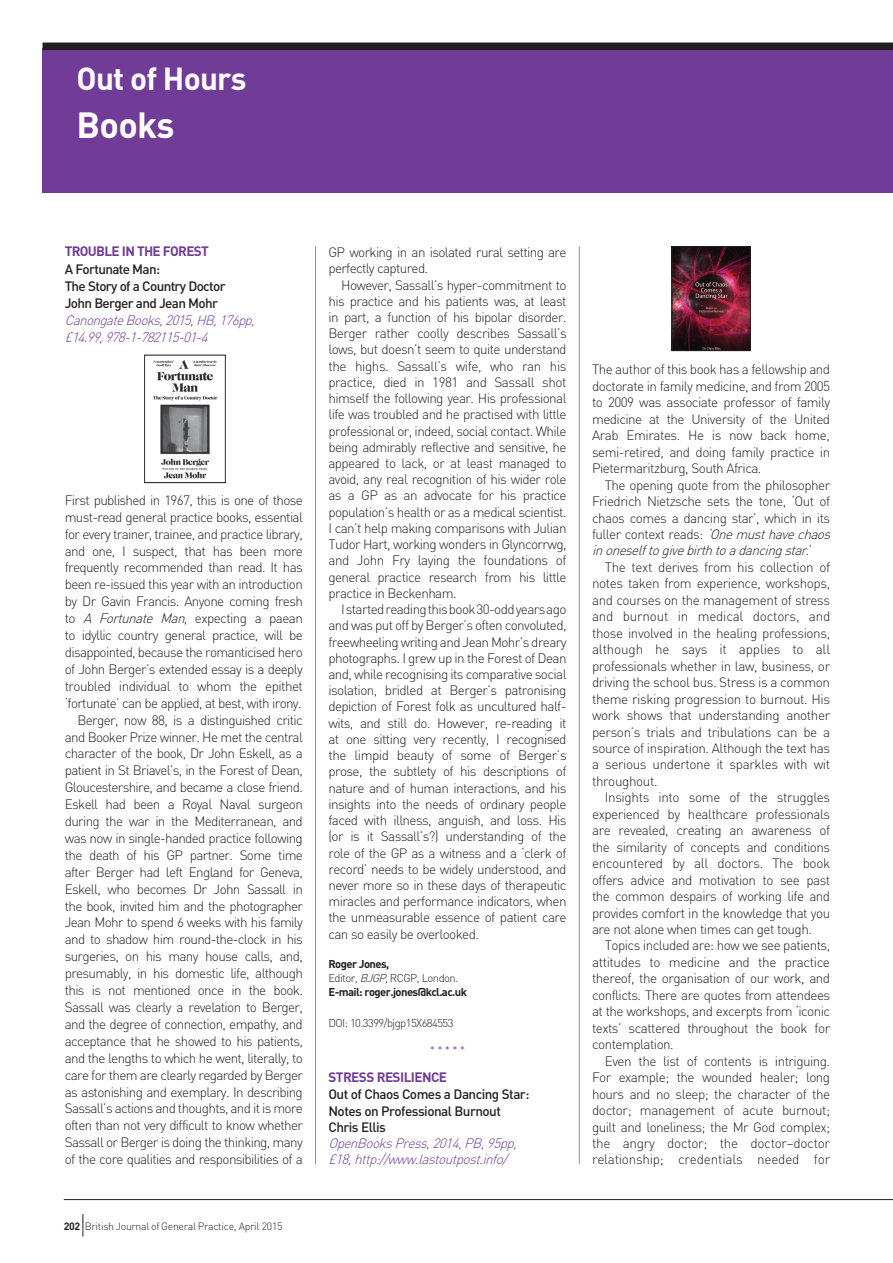
<style>
.page{position:relative;width:893px;height:1263px;background:#fff}
.page>*{position:absolute;margin:0;border:0;box-sizing:border-box;transform-origin:0 0}
.t1{font:700 36px "DIN";letter-spacing:-.02em;color:#fff}
.t2{font:700 31.5px "DIN";letter-spacing:-.025em;color:#fff}
.t3{font:300 13.5px/16.5px "DIN";letter-spacing:-.05em;color:#231f20;text-align:justify}
.t4{font:500 13.5px/17px "DIN";letter-spacing:-.04em;color:#231f20}
.t5{font:italic 300 13.5px/17px "DIN";color:#713c98}
.t6{font:700 13.5px "DIN";letter-spacing:-.045em;color:#713c98}
.t7{font:700 11.25px/13.5px "DIN";letter-spacing:-.05em;color:#231f20}
.t8{font:300 11.25px "DIN";letter-spacing:-.05em;color:#231f20}
.t9{font:300 11.25px "DIN";color:#713c98}
.t10{font:300 10.5px "DIN";letter-spacing:-.025em;color:#231f20}
.s1{font-style:italic}
.s2{font-weight:700}
.s3{font-weight:300}
.s4{font-weight:300;font-style:italic}
</style>
<div class="page">
<div style="left:43px;top:49px;width:850px;height:144px;background:#713c98"></div>
<hr style="left:579px;top:246px;width:1px;height:918px;background:#939598">
<hr style="left:315px;top:246px;width:1px;height:918px;background:#939598">
<hr style="left:64px;top:1199px;width:829px;height:1px;background:#231f20">
<svg style="left:83px;top:1214px;width:1px;height:22px"></svg>
<img style="left:674px;top:248px;width:74px;height:101px">
<div style="left:672px;top:246px;width:78px;height:105px;border:1px solid #231f20"></div>
<img style="left:153px;top:360px;width:65px;height:119px">
<div style="left:43px;top:43px;width:850px;height:7px;background:#231f20"></div>
<h2 class="t2" style="left:77px;top:58px;width:172px">Out of Hours</h2>
<h1 class="t1" style="left:77px;top:101px;width:100px">Books</h1>
<p class="t6" style="left:65px;top:242px;width:143px">Trouble in th e forest</p>
<p class="t4" style="left:65px;top:261px;width:162px">A Fortunate Man:<br>The Story of a Country Doctor<br>John Berger and Jean Mohr</p>
<p class="t5" style="left:65px;top:312px;width:196px">CanongateBooks,2015,HB,176pp, £14.99,978-1-782115-01-4</p>
<p class="t3" style="left:65px;top:491px;width:240px;line-height:17px;text-align:right">First published in 1967, this is one of those must-read general practice books, essential for every trainer, trainee, and practice library, and one, I suspect, that has been more frequently recommended than read. It has been re-issued this year with an introduction by Dr Gavin Francis. Anyone coming fresh to <span class="s1">A Fortunate Man</span>, expecting a paean to idyllic country general practice, will be disappointed, because the romanticised hero of John Berger’s extended essay is a deeply troubled individual to whom the epithet ‘fortunate’ can be applied, at best, with irony.<br>Berger, now 88, is a distinguished critic and Booker Prize winner. He met the central character of the book, Dr John Eskell, as a patient in St Briavel’s, in the Forest of Dean, Gloucestershire, and became a close friend.<br>Eskell had been a Royal Naval surgeon during the war in the Mediterranean, and was now in single-handed practice following the death of his GP partner. Some time after Berger had left England for Geneva, Eskell, who becomes Dr John Sassall in the book, invited him and the photographer Jean Mohr to spend 6 weeks with his family and to shadow him round-the-clock in his surgeries, on his many house calls, and, presumably, in his domestic life, although this is not mentioned once in the book.<br>Sassall was clearly a revelation to Berger, and the degree of connection, empathy, and acceptance that he showed to his patients, and the lengths to which he went, literally, to care for them are clearly regarded by Berger as astonishing and exemplary. In describing Sassall’s actions and thoughts, and it is more often than not very difficult to know whether Sassall or Berger is doing the thinking, many of the core qualities and responsibilities of a</p>
<p class="t10" style="left:64px;top:1219px;width:220px"><span class="s2">202</span> British Journal of General Practice, April 2015</p>
<p class="t3" style="left:328px;top:244px;width:240px">GP working in an isolated rural setting are perfectly captured.</p>
<p class="t3" style="left:328px;top:276px;width:240px;text-indent:13px">However, Sassall’s hyper-commitment to his practice and his patients was, at least in part, a function of his bipolar disorder.<br>Berger rather coolly describes Sassall’s lows, but doesn’t seem to quite understand the highs. Sassall’s wife, who ran his practice, died in 1981 and Sassall shot himself the following year. His professional life was troubled and he practised with little professional or, indeed, social contact. While being admirably reflective and sensitive, he appeared to lack, or at least managed to avoid, any real recognition of his wider role as a GP as an advocate for his practice population’s health or as a medical scientist.<br>I can’t help making comparisons with Julian Tudor Hart, working wonders in Glyncorrwg, and John Fry laying the foundations of general practice research from his little practice in Beckenham.</p>
<p class="t3" style="left:328px;top:601px;width:240px;text-indent:13px">I started reading this book 30-odd years ago and was put off by Berger’s often convoluted, freewheeling writing and Jean Mohr’s dreary photographs. I grew up in the Forest of Dean and, while recognising its comparative social isolation, bridled at Berger’s patronising depiction of Forest folk as uncultured half&shy;wits, and still do. However, re-reading it at one sitting very recently, I recognised the limpid beauty of some of Berger’s prose, the subtlety of his descriptions of nature and of human interactions, and his insights into the needs of ordinary people faced with illness, anguish, and loss. His (or is it Sassall’s?) understanding of the role of the GP as a witness and a ‘clerk of record’ needs to be widely understood, and never more so in these days of therapeutic miracles and performance indicators, when the unmeasurable essence of patient care can so easily be overlooked.</p>
<p class="t7" style="left:328px;top:957px;width:140px">Roger Jones,<br><span class="s3">Editor,</span> <span class="s4">BJGP</span><span class="s3">, RCGP, London.<br></span>E-mail: roger.jones@kcl.ac.uk</p>
<p class="t8" style="left:328px;top:1016px;width:127px">DOI: 10.3399/bjgp15X684553</p>
<p class="t9" style="left:430px;top:1043px;width:37px">* * * * *</p>
<p class="t6" style="left:328px;top:1068px;width:120px">stress resilience</p>
<p class="t4" style="left:328px;top:1086px;width:203px;line-height:16.2px">Out of Chaos Comes a Dancing Star:<br>Notes on Professional Burnout<br>Chris Ellis</p>
<p class="t5" style="left:328px;top:1135px;width:194px;line-height:16.2px">OpenBooksPress,2014,PB,95pp, £18,http://www.lastoutpost.info/</p>
<p class="t3" style="left:592px;top:361px;width:240px">The author of this book has a fellowship and doctorate in family medicine, and from 2005 to 2009 was associate professor of family medicine at the University of the United Arab Emirates. He is now back home, semi-retired, and doing family practice in Pietermaritzburg, South Africa.</p>
<p class="t3" style="left:592px;top:476px;width:244px;text-align:left;text-indent:13px">The opening quote from the philosopher Friedrich Nietzsche sets the tone, ‘Out of chaos comes a dancing star’, which in its fuller context reads: <span class="s1">‘Onemusthavechaos inoneselftogivebirthtoadancingstar</span>. ’</p>
<p class="t3" style="left:592px;top:559px;width:240px;text-indent:13px">The text derives from his collection of notes taken from experience, workshops, and courses on the management of stress and burnout in medical doctors, and those involved in the healing professions, although he says it applies to all professionals whether in law, business, or driving the school bus. Stress is a common theme risking progression to burnout. His work shows that understanding another person’s trials and tribulations can be a source of inspiration. Although the text has a serious undertone it sparkles with wit throughout.</p>
<p class="t3" style="left:592px;top:789px;width:240px;text-indent:13px">Insights into some of the struggles experienced by healthcare professionals are revealed, creating an awareness of the similarity of concepts and conditions encountered by all doctors. The book offers advice and motivation to see past the common despairs of working life and provides comfort in the knowledge that you are not alone when times can get tough.</p>
<p class="t3" style="left:592px;top:937px;width:240px;text-indent:13px">Topics included are: how we see patients, attitudes to medicine and the practice thereof, the organisation of our work, and conflicts. There are quotes from attendees at the workshops, and excerpts from ‘iconic texts’ scattered throughout the book for contemplation.</p>
<p class="t3" style="left:592px;top:1052px;width:240px;text-indent:13px">Even the list of contents is intriguing.<br>For example; the wounded healer; long hours and no sleep; the character of the doctor; management of acute burnout; guilt and loneliness; the Mr God complex; the angry doctor; the doctor–doctor relationship; credentials needed for</p>
</div>
